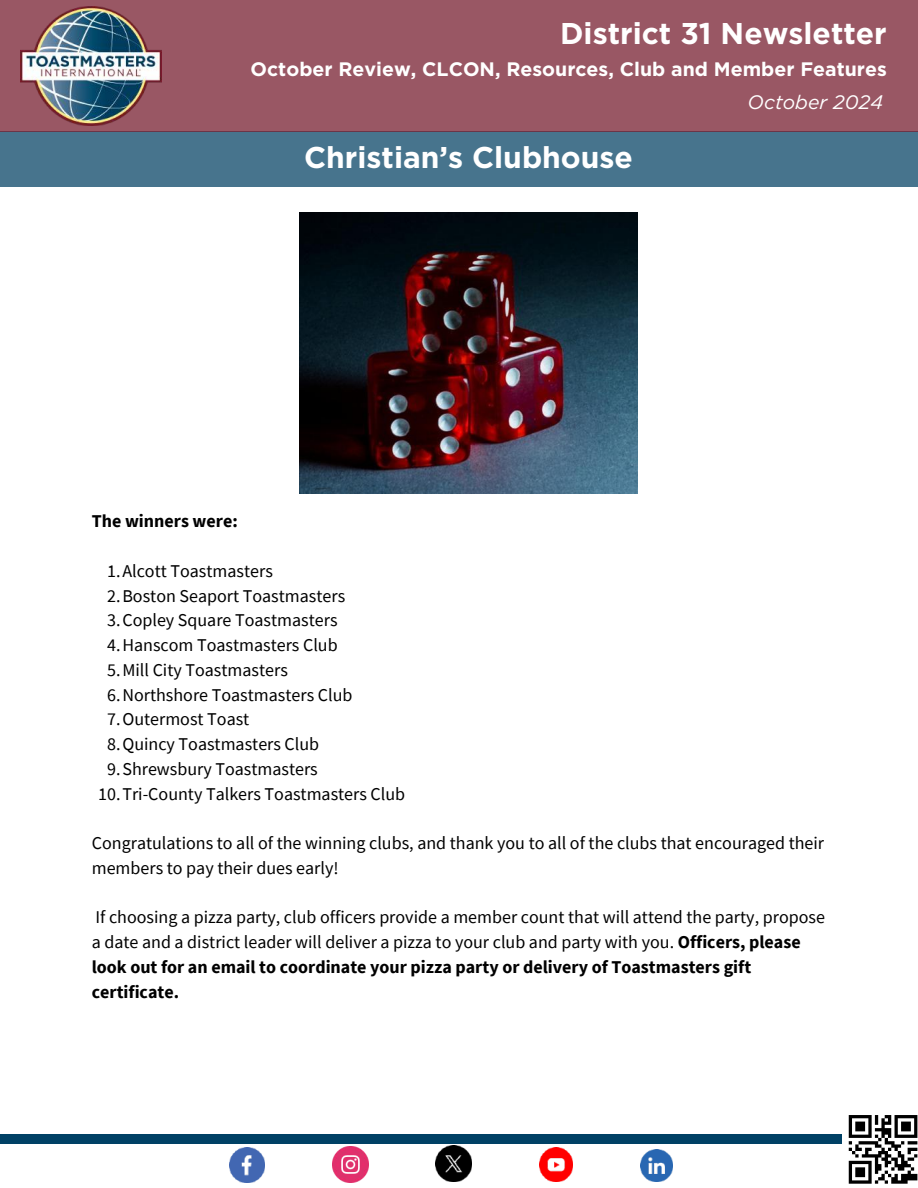
<style>
.page{position:relative;width:918px;height:1188px;background:#fff}
.page>*{position:absolute;margin:0;border:0;box-sizing:border-box;transform-origin:0 0}
.t1{font:700 30px "Gotham";color:#fff}
.t2{font:700 19.5px "Gotham";color:#fff}
.t3{font:italic 19.5px "Gotham";color:#fff}
.t4{font:18px/24.8px "Source Sans Pro";color:#000}
.t5{font:700 18px "Source Sans Pro";color:#000}
.s1{font-weight:700}
</style>
<div class="page">
<div style="left:0;top:1134px;width:918px;height:10px;background:#004165"></div>
<div style="left:842px;top:1108px;width:76px;height:80px;background:#fff"></div>
<svg style="left:849px;top:1115px;width:68px;height:69px"></svg>
<svg style="left:891px;top:1180px;width:17px;height:4px"></svg>
<img style="left:230px;top:1148px;width:35px;height:34px">
<img style="left:332px;top:1147px;width:36px;height:36px">
<img style="left:435px;top:1145px;width:36px;height:36px">
<img style="left:539px;top:1148px;width:34px;height:34px">
<img style="left:640px;top:1149px;width:33px;height:33px">
<div style="left:1px;top:132px;width:917px;height:55px;background:#47748d"></div>
<div style="left:0;top:0;width:918px;height:132px;background:#995764"></div>
<img style="left:20px;top:7px;width:142px;height:118px">
<img style="left:300px;top:213px;width:337px;height:281px">
<h1 class="t1" style="left:560px;top:15px;width:328px">District 31 Newsletter</h1>
<p class="t2" style="left:251px;top:57px;width:638px">October Review, CLCON, Resources, Club and Member Features</p>
<h1 class="t1" style="left:304px;top:140px;width:330px">Christian’s Clubhouse</h1>
<p class="t3" style="left:748px;top:90px;width:137px">October 2024</p>
<p class="t5" style="left:92px;top:510px;width:147px">The winners were:</p>
<p class="t4" style="left:107px;top:558px;width:167px">1.Alcott Toastmasters</p>
<p class="t4" style="left:107px;top:583px;width:240px">2.Boston Seaport Toastmasters</p>
<p class="t4" style="left:107px;top:608px;width:232px">3.Copley Square Toastmasters</p>
<p class="t4" style="left:107px;top:632px;width:232px">4.Hanscom Toastmasters Club</p>
<p class="t4" style="left:107px;top:657px;width:182px">5.Mill City Toastmasters</p>
<p class="t4" style="left:107px;top:682px;width:247px">6.Northshore Toastmasters Club</p>
<p class="t4" style="left:107px;top:707px;width:144px">7.Outermost Toast</p>
<p class="t4" style="left:107px;top:731px;width:214px">8.Quincy Toastmasters Club</p>
<p class="t4" style="left:107px;top:756px;width:212px">9.Shrewsbury Toastmasters</p>
<p class="t4" style="left:98px;top:781px;width:309px">10.Tri-County Talkers Toastmasters Club</p>
<p class="t4" style="left:92px;top:830px;width:734px">Congratulations to all of the winning clubs, and thank you to all of the clubs that encouraged their members to pay their dues early!</p>
<p class="t4" style="left:92px;top:905px;width:735px">If choosing a pizza party, club officers provide a member count that will attend the party, propose a date and a district leader will deliver a pizza to your club and party with you. <span class="s1">Officers, please look out for an email to coordinate your pizza party or delivery of Toastmasters gift certificate.</span></p>
</div>
